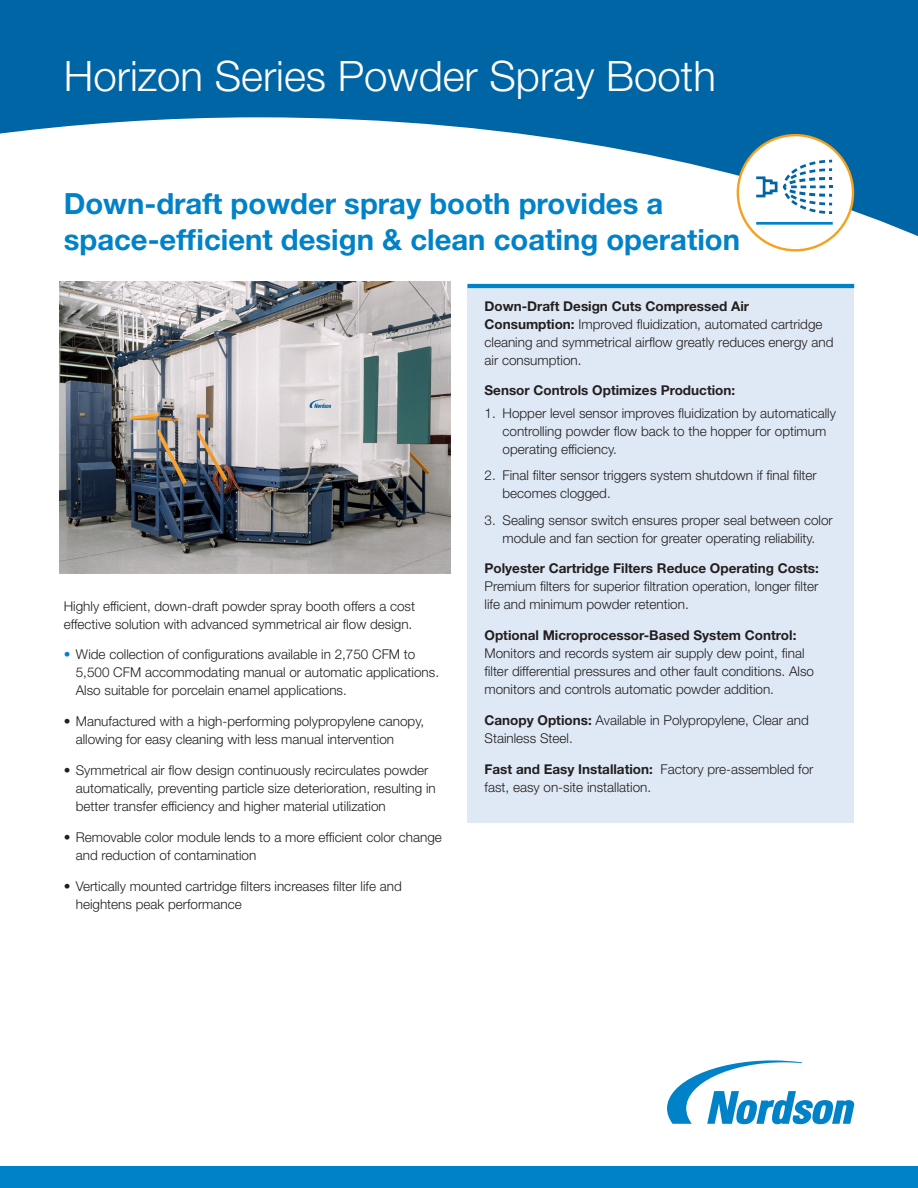
<style>
.page{position:relative;width:918px;height:1188px;background:#fff}
.page>*{position:absolute;margin:0;border:0;box-sizing:border-box;transform-origin:0 0}
.Headline_text_45_lig{font:300 42px "Helvetica Neue LT Std";color:#fff}
.Main_subhead_75_bold{font:700 29.25px/36px "Helvetica Neue";color:#0082c8}
.Body_copy{font:300 13.5px/18px "Helvetica Neue LT Std";color:#231f20}
.Body_copy-2{font:700 13.5px "Helvetica Neue LT Std";color:#231f20}
.s1{color:#0082c8}
.s2{font-weight:700}
</style>
<div class="page">
<div style="left:0;top:1167px;width:918px;height:21px;background:#0082c8"></div>
<svg style="left:667px;top:1060px;width:187px;height:64px"></svg>
<svg style="left:0;top:0;width:918px;height:242px;fill:#0065a4"></svg>
<div style="left:738px;top:135px;width:115px;height:115px;background:#fff;border-radius:50%"></div>
<div style="left:737px;top:134px;width:117px;height:118px;border:2px solid #f6a01b;border-radius:50%"></div>
<div style="left:468px;top:284px;width:386px;height:539px;background:#dfe9f5"></div>
<hr style="left:468px;top:284px;width:386px;height:4px;background:#0082c8">
<img style="left:59px;top:282px;width:392px;height:292px">
<hr style="left:756px;top:222px;width:77px;height:3px;background:#0082c8">
<svg style="left:756px;top:160px;width:76px;height:54px"></svg>
<p class="Headline_text_45_lig" style="left:64px;top:50px;width:654px">Horizon Series Powder Spray Booth</p>
<p class="Main_subhead_75_bold" style="left:64px;top:185px;width:678px">Down-draft powder spray booth provides a space-efficient design &amp; clean coating operation</p>
<p class="Body_copy" style="left:64px;top:597px;width:353px">Highly efficient, down-draft powder spray booth offers a cost effective solution with advanced symmetrical air flow design.</p>
<p class="Body_copy" style="left:76px;top:645px;width:365px;text-indent:-12px"><span class="s1">•</span> Wide collection of configurations available in 2,750 CFM to<br>5,500 CFM accommodating manual or automatic applications.<br>Also suitable for porcelain enamel applications.</p>
<p class="Body_copy" style="left:76px;top:712px;width:350px;text-indent:-12px">• Manufactured with a high-performing polypropylene canopy, allowing for easy cleaning with less manual intervention</p>
<p class="Body_copy" style="left:76px;top:761px;width:362px;text-indent:-12px">• Symmetrical air flow design continuously recirculates powder automatically, preventing particle size deterioration, resulting in better transfer efficiency and higher material utilization</p>
<p class="Body_copy" style="left:76px;top:828px;width:368px;text-indent:-12px">• Removable color module lends to a more efficient color change and reduction of contamination</p>
<p class="Body_copy" style="left:76px;top:876px;width:328px;text-indent:-12px">• Vertically mounted cartridge filters increases filter life and heightens peak performance</p>
<p class="Body_copy" style="left:485px;top:296px;width:351px"><span class="s2">Down-Draft Design Cuts Compressed Air Consumption:</span> Improved fluidization, automated cartridge cleaning and symmetrical airflow greatly reduces energy and air consumption.</p>
<p class="Body_copy-2" style="left:485px;top:382px;width:252px">Sensor Controls Optimizes Production:</p>
<p class="Body_copy" style="left:503px;top:403px;width:335px;text-indent:-18px">1. Hopper level sensor improves fluidization by automatically controlling powder flow back to the hopper for optimum operating efficiency.</p>
<p class="Body_copy" style="left:503px;top:466px;width:316px;text-indent:-18px">2. Final filter sensor triggers system shutdown if final filter becomes clogged.</p>
<p class="Body_copy" style="left:485px;top:510px;width:350px;text-align:center">3. Sealing sensor switch ensures proper seal between color module and fan section for greater operating reliability.</p>
<p class="Body_copy" style="left:485px;top:559px;width:336px;text-align:justify"><span class="s2">Polyester Cartridge Filters Reduce Operating Costs:<br></span>Premium filters for superior filtration operation, longer filter life and minimum powder retention.</p>
<p class="Body_copy" style="left:485px;top:626px;width:331px"><span class="s2">Optional Microprocessor-Based System Control:<br></span>Monitors and records system air supply dew point, final filter differential pressures and other fault conditions. Also monitors and controls automatic powder addition.</p>
<p class="Body_copy" style="left:485px;top:711px;width:326px"><span class="s2">Canopy Options:</span> Available in Polypropylene, Clear and<br>Stainless Steel.</p>
<p class="Body_copy" style="left:485px;top:759px;width:331px"><span class="s2">Fast and Easy Installation:</span> Factory pre-assembled for fast, easy on-site installation.</p>
</div>
